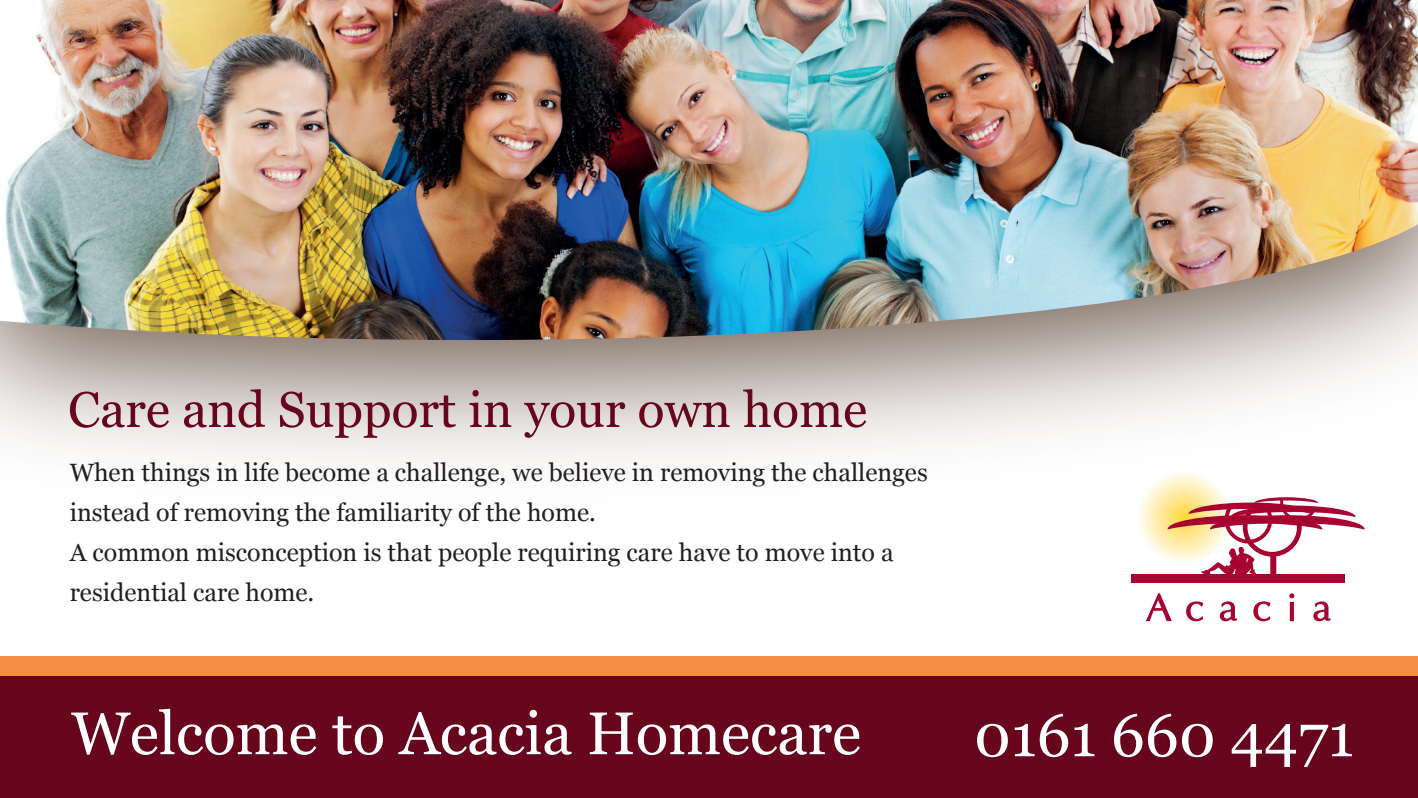
<style>
.page{position:relative;width:1418px;height:798px;background:#fff}
.page>*{position:absolute;margin:0;border:0;box-sizing:border-box;transform-origin:0 0}
.t1{font:60px "Georgia";color:#fff}
.t2{font:50px "Georgia";color:#67051d}
.t3{font:25px/40px "Georgia";color:#231f20}
</style>
<div class="page">
<img style="left:0;top:340px;width:1417px;height:336px">
<img style="left:0;top:0;width:1417px;height:340px">
<svg style="left:1145px;top:593px;width:26px;height:28px"></svg>
<svg style="left:1186px;top:601px;width:17px;height:20px"></svg>
<svg style="left:1219px;top:601px;width:17px;height:20px"></svg>
<svg style="left:1253px;top:601px;width:17px;height:20px"></svg>
<svg style="left:1289px;top:593px;width:5px;height:28px"></svg>
<svg style="left:1313px;top:601px;width:17px;height:20px"></svg>
<svg style="left:1137px;top:470px;width:93px;height:93px"></svg>
<svg style="left:1167px;top:497px;width:197px;height:78px"></svg>
<div style="left:1131px;top:573px;width:213px;height:9px;background:#a80330"></div>
<div style="left:0;top:676px;width:1417px;height:121px;background:#67051d"></div>
<h2 class="t2" style="left:68px;top:381px;width:800px">Care and Support in your own home</h2>
<p class="t3" style="left:70px;top:452px;width:859px">When things in life become a challenge, we believe in removing the challenges instead of removing the familiarity of the home.<br>A common misconception is that people requiring care have to move into a residential care home.</p>
<h1 class="t1" style="left:71px;top:699px;width:791px">Welcome to Acacia Homecare</h1>
<h1 class="t1" style="left:974px;top:701px;width:381px">0161 660 4471</h1>
</div>
